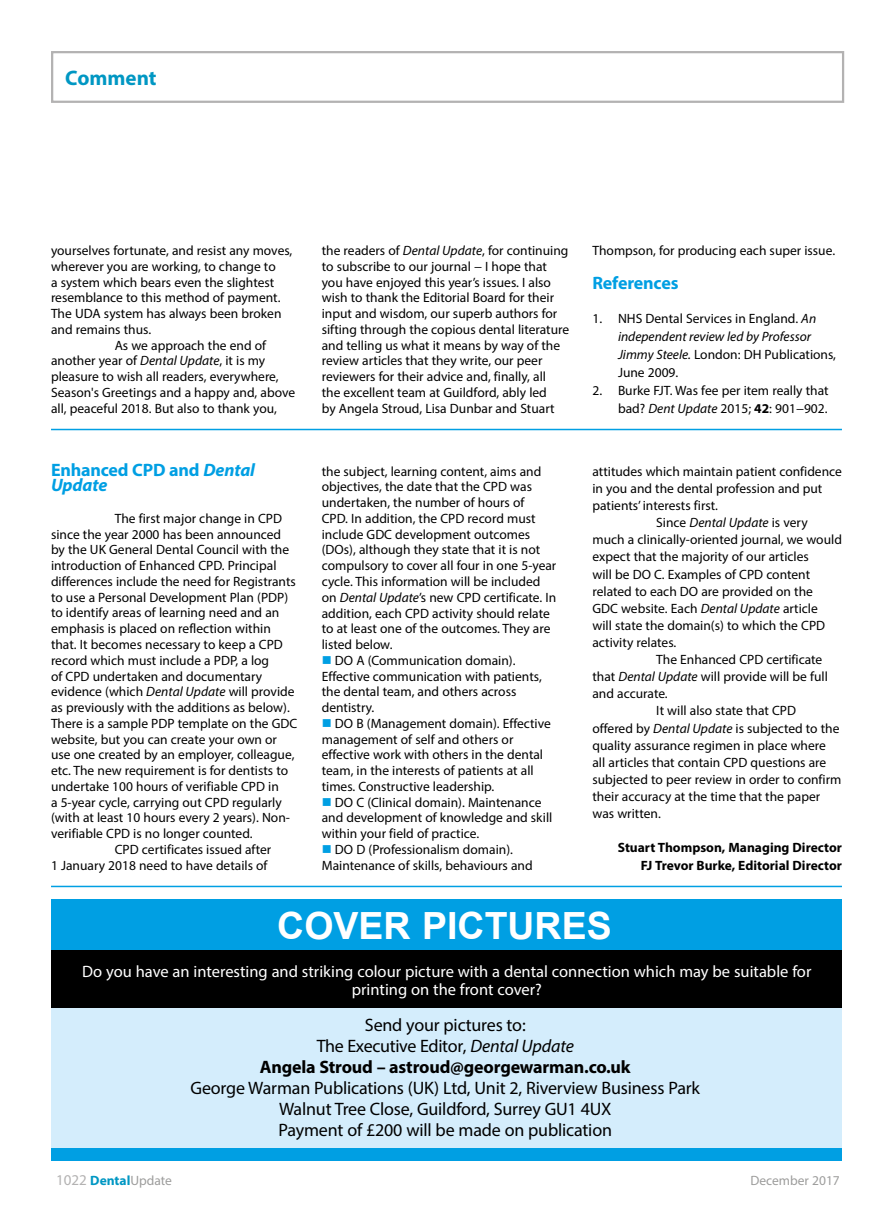
<style>
.page{position:relative;width:893px;height:1212px;background:#fff}
.page>*{position:absolute;margin:0;border:0;box-sizing:border-box;transform-origin:0 0}
.t1{font:700 37.5px "Arial";color:#fff}
.t2{font:700 21px "Myriad Pro";color:#0097c3}
.t3{font:18px/21px "Myriad Pro";letter-spacing:-.01em;color:#000;text-align:center}
.t4{font:700 18px/21px "Myriad Pro";letter-spacing:-.01em;color:#000;text-align:center}
.t5{font:700 18px/15.8px "Myriad Pro";letter-spacing:-.01em;color:#009fe3}
.t6{font:16.5px/18px "Myriad Pro";color:#fff;text-align:center}
.t7{font:13.5px/15.8px "Myriad Pro";color:#000}
.t8{font:700 13.5px/17.1px "Myriad Pro";color:#000;text-align:right}
.t9{font:italic 13.5px "Myriad Pro";color:#000}
.t10{font:700 13.5px "Myriad Pro";color:#0097c3}
.t11{font:13.5px "Myriad Pro";color:#9d9d9c}
.s1{font-style:italic}
.s2{font-weight:700}
.s3{color:#009fe3}
.s4{font-style:normal}
.s5{font-weight:400}
.s6{font-weight:400;font-style:italic}
.s7{font-weight:400;font-size:15px;color:#b3b2b2}
.s8{font-weight:400;color:#9d9d9c}
</style>
<div class="page">
<div style="left:51px;top:51px;width:793px;height:52px;border:2px solid #b3b2b2"></div>
<hr style="left:51px;top:429px;width:791px;height:1px;background:#009fe3">
<hr style="left:51px;top:886px;width:791px;height:1px;background:#009fe3">
<div style="left:51px;top:1148px;width:791px;height:13px;background:#009fe3"></div>
<div style="left:51px;top:1006px;width:791px;height:142px;background:#d4edfc"></div>
<div style="left:51px;top:950px;width:791px;height:57px;background:#000"></div>
<div style="left:51px;top:900px;width:791px;height:50px;background:#009fe3"></div>
<h2 class="t2" style="left:65px;top:65px;width:93px">Comment</h2>
<p class="t7" style="left:51px;top:243px;width:243px">yourselves fortunate, and resist any moves,</p>
<p class="t7" style="left:51px;top:258px;width:226px">wherever you are working, to change to</p>
<p class="t7" style="left:51px;top:274px;width:225px">a system which bears even the slightest</p>
<p class="t7" style="left:51px;top:290px;width:231px">resemblance to this method of payment.</p>
<p class="t7" style="left:51px;top:306px;width:232px">The UDA system has always been broken</p>
<p class="t7" style="left:51px;top:321px;width:102px">and remains thus.</p>
<p class="t7" style="left:115px;top:337px;width:153px">As we approach the end of</p>
<p class="t7" style="left:51px;top:353px;width:216px">another year of <span class="s1">Dental Update</span>, it is my</p>
<p class="t7" style="left:51px;top:369px;width:229px">pleasure to wish all readers, everywhere,</p>
<p class="t7" style="left:51px;top:384px;width:246px">Season's Greetings and a happy and, above</p>
<p class="t7" style="left:51px;top:400px;width:227px">all, peaceful 2018. But also to thank you,</p>
<h3 class="t5" style="left:51px;top:461px;width:205px">Enhanced CPD and <span class="s1">Dental<br>Update</span></h3>
<p class="t7" style="left:115px;top:510px;width:169px">The first major change in CPD</p>
<p class="t7" style="left:51px;top:526px;width:232px">since the year 2000 has been announced</p>
<p class="t7" style="left:51px;top:542px;width:240px">by the UK General Dental Council with the</p>
<p class="t7" style="left:51px;top:558px;width:227px">introduction of Enhanced CPD. Principal</p>
<p class="t7" style="left:51px;top:573px;width:246px">differences include the need for Registrants</p>
<p class="t7" style="left:51px;top:589px;width:239px">to use a Personal Development Plan (PDP)</p>
<p class="t7" style="left:51px;top:605px;width:230px">to identify areas of learning need and an</p>
<p class="t7" style="left:51px;top:621px;width:221px">emphasis is placed on reflection within</p>
<p class="t7" style="left:51px;top:636px;width:233px">that. It becomes necessary to keep a CPD</p>
<p class="t7" style="left:51px;top:652px;width:220px">record which must include a PDP, a log</p>
<p class="t7" style="left:51px;top:668px;width:213px">of CPD undertaken and documentary</p>
<p class="t7" style="left:51px;top:684px;width:245px">evidence (which <span class="s1">Dental Update</span> will provide</p>
<p class="t7" style="left:51px;top:699px;width:240px">as previously with the additions as below).</p>
<p class="t7" style="left:51px;top:715px;width:248px">There is a sample PDP template on the GDC</p>
<p class="t7" style="left:51px;top:731px;width:228px">website, but you can create your own or</p>
<p class="t7" style="left:51px;top:747px;width:245px">use one created by an employer, colleague,</p>
<p class="t7" style="left:51px;top:762px;width:239px">etc. The new requirement is for dentists to</p>
<p class="t7" style="left:51px;top:778px;width:229px">undertake 100 hours of verifiable CPD in</p>
<p class="t7" style="left:51px;top:794px;width:232px">a 5-year cycle, carrying out CPD regularly</p>
<p class="t7" style="left:51px;top:810px;width:240px">(with at least 10 hours every 2 years). Non-</p>
<p class="t7" style="left:51px;top:825px;width:203px">verifiable CPD is no longer counted.</p>
<p class="t7" style="left:115px;top:841px;width:158px">CPD certificates issued after</p>
<p class="t7" style="left:51px;top:857px;width:218px">1 January 2018 need to have details of</p>
<p class="t7" style="left:322px;top:243px;width:249px">the readers of <span class="s1">Dental Update</span>, for continuing to subscribe to our journal − I hope that you have enjoyed this year’s issues. I also wish to thank the Editorial Board for their input and wisdom, our superb authors for sifting through the copious dental literature and telling us what it means by way of the review articles that they write, our peer reviewers for their advice and, finally, all<br>the excellent team at Guildford, ably led<br>by Angela Stroud, Lisa Dunbar and Stuart</p>
<p class="t7" style="left:592px;top:243px;width:244px">Thompson, for producing each super issue.</p>
<h3 class="t5" style="left:592px;top:274px;width:88px">References</h3>
<p class="t7" style="left:618px;top:309px;width:220px;line-height:18px;text-indent:-26px">1. NHS Dental Services in England. <span class="s1">An independent review led by Professor<br>Jimmy Steele.</span> London: DH Publications,<br>June 2009.</p>
<p class="t7" style="left:592px;top:381px;width:238px;line-height:18px;text-align:right">2. Burke FJT. Was fee per item really that bad? <span class="s1">Dent Update</span> 2015; <span class="s2">42</span>: 901−902.</p>
<p class="t7" style="left:322px;top:463px;width:236px">the subject, learning content, aims and objectives, the date that the CPD was undertaken, the number of hours of<br>CPD. In addition, the CPD record must include GDC development outcomes (DOs), although they state that it is not compulsory to cover all four in one 5-year cycle. This information will be included on <span class="s1">Dental Update</span>’s new CPD certificate. In addition, each CPD activity should relate to at least one of the outcomes. They are listed below.</p>
<p class="t7" style="left:322px;top:652px;width:222px"><span class="s3">■</span> DO A (Communication domain).<br>Effective communication with patients, the dental team, and others across dentistry.</p>
<p class="t7" style="left:322px;top:715px;width:231px"><span class="s3">■</span> DO B (Management domain). Effective management of self and others or effective work with others in the dental team, in the interests of patients at all times. Constructive leadership.</p>
<p class="t7" style="left:322px;top:794px;width:232px"><span class="s3">■</span> DO C (Clinical domain). Maintenance and development of knowledge and skill within your field of practice.</p>
<p class="t7" style="left:322px;top:841px;width:212px"><span class="s3">■</span> DO D (Professionalism domain).<br>Maintenance of skills, behaviours and</p>
<p class="t7" style="left:592px;top:463px;width:251px">attitudes which maintain patient confidence</p>
<p class="t7" style="left:592px;top:480px;width:231px">in you and the dental profession and put</p>
<p class="t7" style="left:592px;top:497px;width:127px">patients’ interests first.</p>
<p class="t9" style="left:656px;top:514px;width:153px"><span class="s4">Since</span> Dental Update <span class="s4">is very</span></p>
<p class="t7" style="left:592px;top:532px;width:251px">much a clinically-oriented journal, we would</p>
<p class="t7" style="left:592px;top:549px;width:218px">expect that the majority of our articles</p>
<p class="t7" style="left:592px;top:566px;width:219px">will be DO C. Examples of CPD content</p>
<p class="t7" style="left:592px;top:583px;width:222px">related to each DO are provided on the</p>
<p class="t7" style="left:592px;top:600px;width:227px">GDC website. Each <span class="s1">Dental Update</span> article</p>
<p class="t7" style="left:592px;top:617px;width:234px">will state the domain(s) to which the CPD</p>
<p class="t7" style="left:592px;top:634px;width:85px">activity relates.</p>
<p class="t7" style="left:656px;top:651px;width:168px">The Enhanced CPD certificate</p>
<p class="t7" style="left:592px;top:669px;width:237px">that <span class="s1">Dental Update</span> will provide will be full</p>
<p class="t7" style="left:592px;top:686px;width:77px">and accurate.</p>
<p class="t7" style="left:656px;top:703px;width:141px">It will also state that CPD</p>
<p class="t7" style="left:592px;top:720px;width:249px">offered by <span class="s1">Dental Update</span> is subjected to the</p>
<p class="t7" style="left:592px;top:737px;width:235px">quality assurance regimen in place where</p>
<p class="t7" style="left:592px;top:754px;width:235px">all articles that contain CPD questions are</p>
<p class="t7" style="left:592px;top:771px;width:250px">subjected to peer review in order to confirm</p>
<p class="t7" style="left:592px;top:788px;width:229px">their accuracy at the time that the paper</p>
<p class="t7" style="left:592px;top:805px;width:70px">was written.</p>
<p class="t8" style="left:618px;top:839px;width:226px">Stuart Thompson, Managing Director<br>FJ Trevor Burke, Editorial Director</p>
<h1 class="t1" style="left:277px;top:901px;width:336px">COVER PICTURES</h1>
<p class="t6" style="left:82px;top:962px;width:731px">Do you have an interesting and striking colour picture with a dental connection which may be suitable for printing on the front cover?</p>
<h3 class="t4" style="left:260px;top:1013px;width:372px"><span class="s5">Send your pictures to:<br>The Executive Editor,</span> <span class="s6">Dental Update<br></span>Angela Stroud – astroud@georgewarman.co.uk</h3>
<h3 class="t3" style="left:191px;top:1077px;width:511px">George Warman Publications (UK) Ltd, Unit 2, Riverview Business Park<br>Walnut Tree Close, Guildford, Surrey GU1 4UX<br>Payment of £200 will be made on publication</h3>
<p class="t10" style="left:56px;top:1172px;width:118px"><span class="s7">1022</span> Dental<span class="s8">Update</span></p>
<p class="t11" style="left:750px;top:1172px;width:91px">December 2017</p>
</div>
